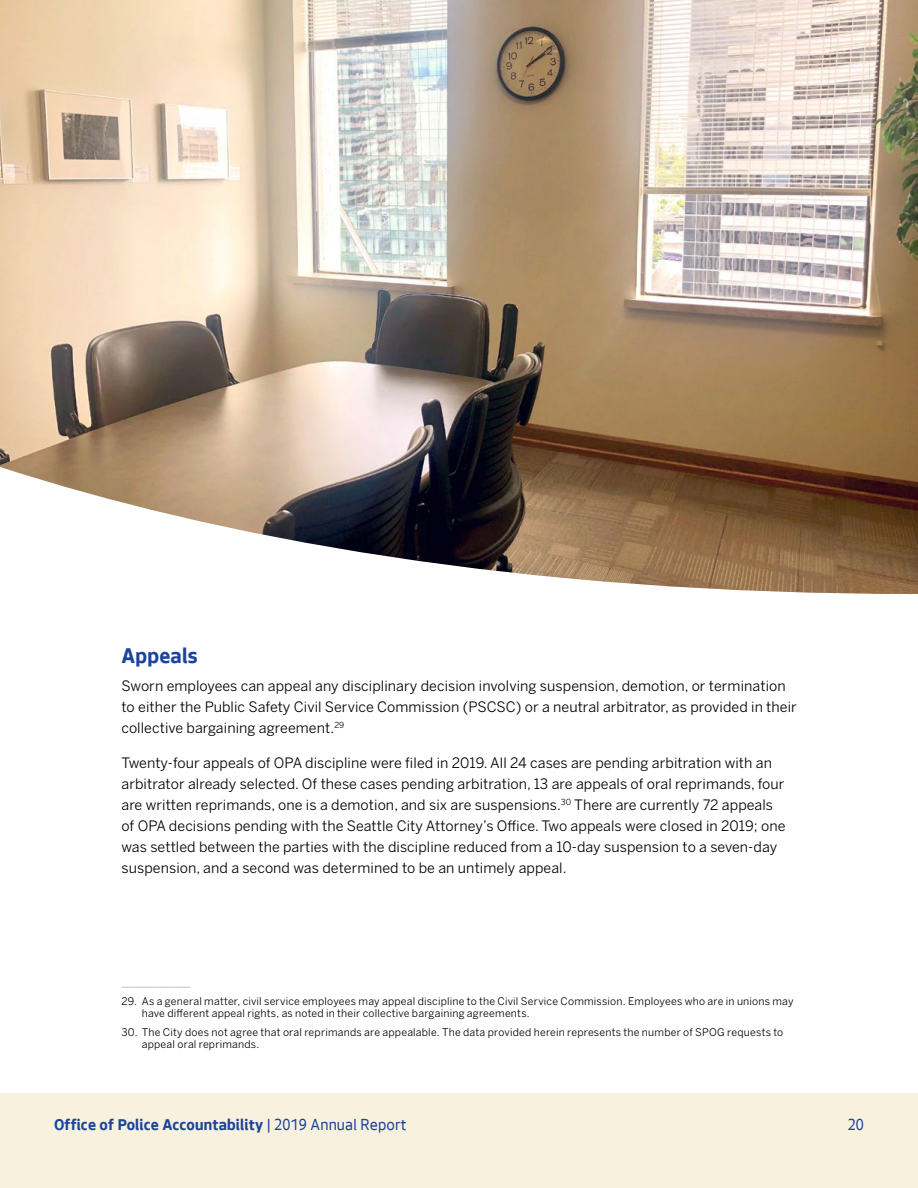
<style>
.page{position:relative;width:918px;height:1188px;background:#fff}
.page>*{position:absolute;margin:0;border:0;box-sizing:border-box;transform-origin:0 0}
.t1{font:700 22.5px "Seattle Text";letter-spacing:.01em;color:#1c449c}
.t2{font:700 16.5px "Seattle Text";letter-spacing:.01em;color:#1c449c}
.t3{font:16.5px "Seattle Text";color:#1c449c}
.t4{font:14.25px/21px "Benton Sans";letter-spacing:.005em;color:#000}
.t5{font:12px "Benton Sans";color:#b1acad}
.t6{font:10.5px/12px "Benton Sans";letter-spacing:.02em;color:#000}
.s1{font-weight:400}
</style>
<div class="page">
<div style="left:0;top:1094px;width:918px;height:94px;background:#f8f1dd"></div>
<img style="left:0;top:0;width:918px;height:594px">
<h1 class="t1" style="left:122px;top:641px;width:78px">Appeals</h1>
<p class="t4" style="left:122px;top:676px;width:677px">Sworn employees can appeal any disciplinary decision involving suspension, demotion, or termination to either the Public Safety Civil Service Commission (PSCSC) or a neutral arbitrator, as provided in their collective bargaining agreement.<sup>29</sup></p>
<p class="t4" style="left:121px;top:752px;width:666px">Twenty-four appeals of OPA discipline were filed in 2019. All 24 cases are pending arbitration with an arbitrator already selected. Of these cases pending arbitration, 13 are appeals of oral reprimands, four are written reprimands, one is a demotion, and six are suspensions.<sup>30</sup> There are currently 72 appeals of OPA decisions pending with the Seattle City Attorney’s Office. Two appeals were closed in 2019; one was settled between the parties with the discipline reduced from a 10-day suspension to a seven-day suspension, and a second was determined to be an untimely appeal.</p>
<p class="t5" style="left:122px;top:975px;width:71px">____________</p>
<p class="t6" style="left:142px;top:995px;width:653px;text-indent:-20px">29. As a general matter, civil service employees may appeal discipline to the Civil Service Commission. Employees who are in unions may have different appeal rights, as noted in their collective bargaining agreements.</p>
<p class="t6" style="left:142px;top:1026px;width:643px;text-indent:-20px">30. The City does not agree that oral reprimands are appealable. The data provided herein represents the number of SPOG requests to appeal oral reprimands.</p>
<p class="t2" style="left:54px;top:1113px;width:354px">Office of Police Accountability <span class="s1">| 2019 Annual Report</span></p>
<p class="t3" style="left:848px;top:1114px;width:18px">20</p>
</div>
